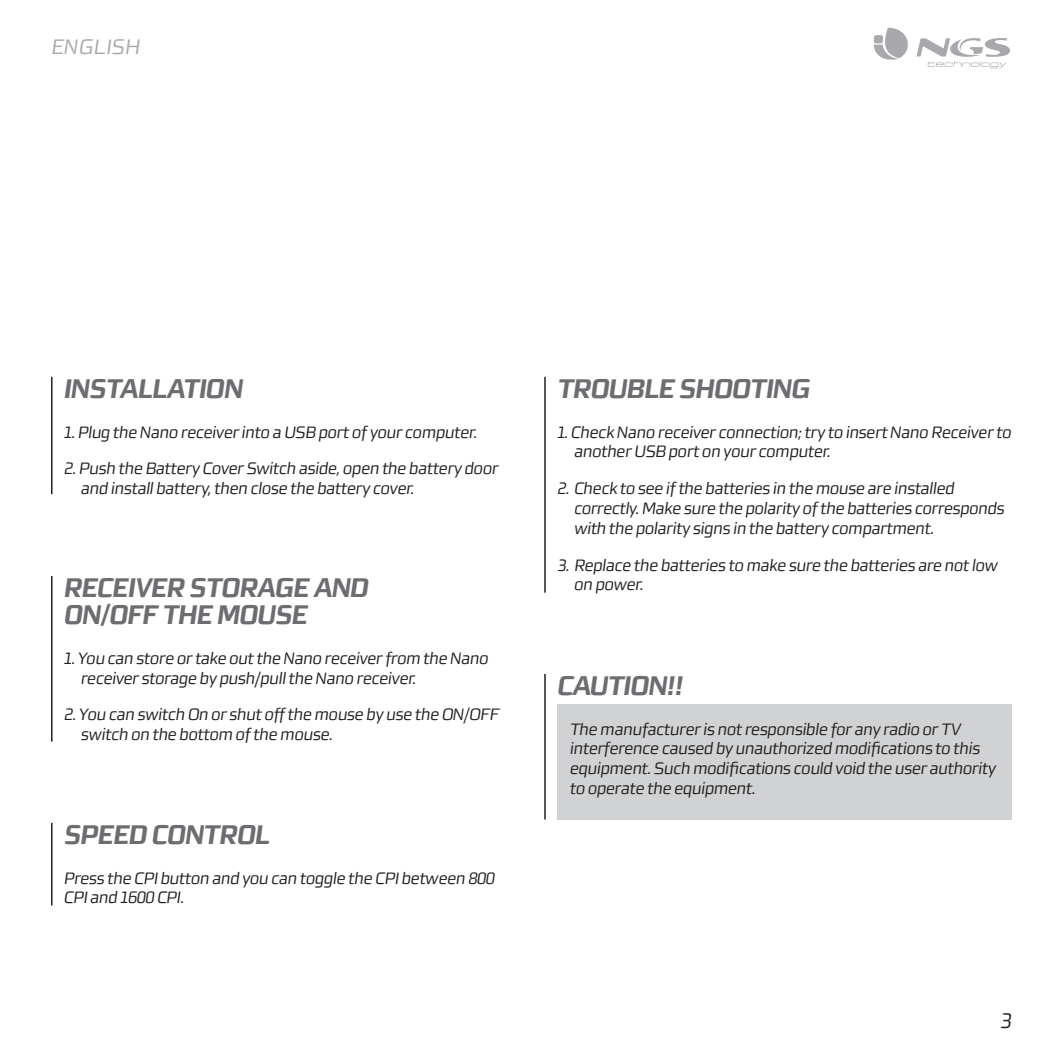
<style>
.page{position:relative;width:1063px;height:1063px;background:#fff}
.page>*{position:absolute;margin:0;border:0;box-sizing:border-box;transform-origin:0 0}
.t1{font:italic 700 27px "Morgan Sans";letter-spacing:-.04em;color:#6c6d70}
.t2{font:italic 21px "Morgan Sans";color:#a8a9ad}
.t3{font:italic 21px "Morgan Sans";color:#231f20}
.t4{font:italic 16.5px/19.8px "Morgan Sans";letter-spacing:-.04em;color:#231f20}
</style>
<div class="page">
<svg style="left:874px;top:28px;width:136px;height:40px"></svg>
<div style="left:874px;top:35px;width:9px;height:8px;background:#a8a9ad;border-radius:2px"></div>
<div style="left:557px;top:704px;width:455px;height:116px;background:#d1d2d4"></div>
<hr style="left:51px;top:377px;width:2px;height:117px;background:#231f20">
<hr style="left:51px;top:576px;width:2px;height:166px;background:#231f20">
<hr style="left:51px;top:823px;width:2px;height:82px;background:#231f20">
<hr style="left:544px;top:377px;width:2px;height:216px;background:#231f20">
<hr style="left:544px;top:674px;width:2px;height:146px;background:#231f20">
<p class="t2" style="left:51px;top:34px;width:91px">ENGLISH</p>
<h1 class="t1" style="left:64px;top:372px;width:16px">INSTALLATION</h1>
<p class="t4" style="left:64px;top:422px;width:415px">1. Plug the Nano receiver into a USB port of your computer.</p>
<p class="t4" style="left:81px;top:459px;width:419px;text-indent:-17px">2. Push the Battery Cover Switch aside, open the battery door and install battery, then close the battery cover.</p>
<h1 class="t1" style="left:64px;top:571px;width:34px">RECEIVER</h1>
<h1 class="t1" style="left:189px;top:571px;width:19px">STORAGE</h1>
<h1 class="t1" style="left:313px;top:571px;width:20px">AND</h1>
<h1 class="t1" style="left:64px;top:598px;width:116px">ON/OFF THE</h1>
<h1 class="t1" style="left:217px;top:598px;width:20px">MOUSE</h1>
<p class="t4" style="left:81px;top:648px;width:410px;text-indent:-17px">1. You can store or take out the Nano receiver from the Nano receiver storage by push/pull the Nano receiver.</p>
<p class="t4" style="left:81px;top:705px;width:420px;text-indent:-17px">2. You can switch On or shut off the mouse by use the ON/OFF switch on the bottom of the mouse.</p>
<h1 class="t1" style="left:64px;top:818px;width:51px">SPEED</h1>
<h1 class="t1" style="left:151px;top:818px;width:18px">CONTROL</h1>
<p class="t4" style="left:64px;top:868px;width:433px">Press the CPI button and you can toggle the CPI between 800<br>CPI and 1600 CPI.</p>
<h1 class="t1" style="left:557px;top:372px;width:19px">TROU</h1>
<h1 class="t1" style="left:627px;top:372px;width:70px">BLE SHOOTING</h1>
<p class="t4" style="left:574px;top:422px;width:439px;text-indent:-17px">1. Check Nano receiver connection; try to insert Nano Receiver to another USB port on your computer.</p>
<p class="t4" style="left:574px;top:479px;width:432px;text-indent:-17px">2. Check to see if the batteries in the mouse are installed correctly. Make sure the polarity of the batteries corresponds with the polarity signs in the battery compartment.</p>
<p class="t4" style="left:574px;top:555px;width:426px;text-indent:-17px">3. Replace the batteries to make sure the batteries are not low on power.</p>
<h1 class="t1" style="left:557px;top:669px;width:17px">CAUTION</h1>
<h1 class="t1" style="left:667px;top:669px;width:18px">!!</h1>
<p class="t4" style="left:570px;top:719px;width:428px">The manufacturer is not responsible for any radio or TV interference caused by unauthorized modifications to this equipment. Such modifications could void the user authority to operate the equipment.</p>
<p class="t3" style="left:1000px;top:1008px;width:14px">3</p>
</div>
